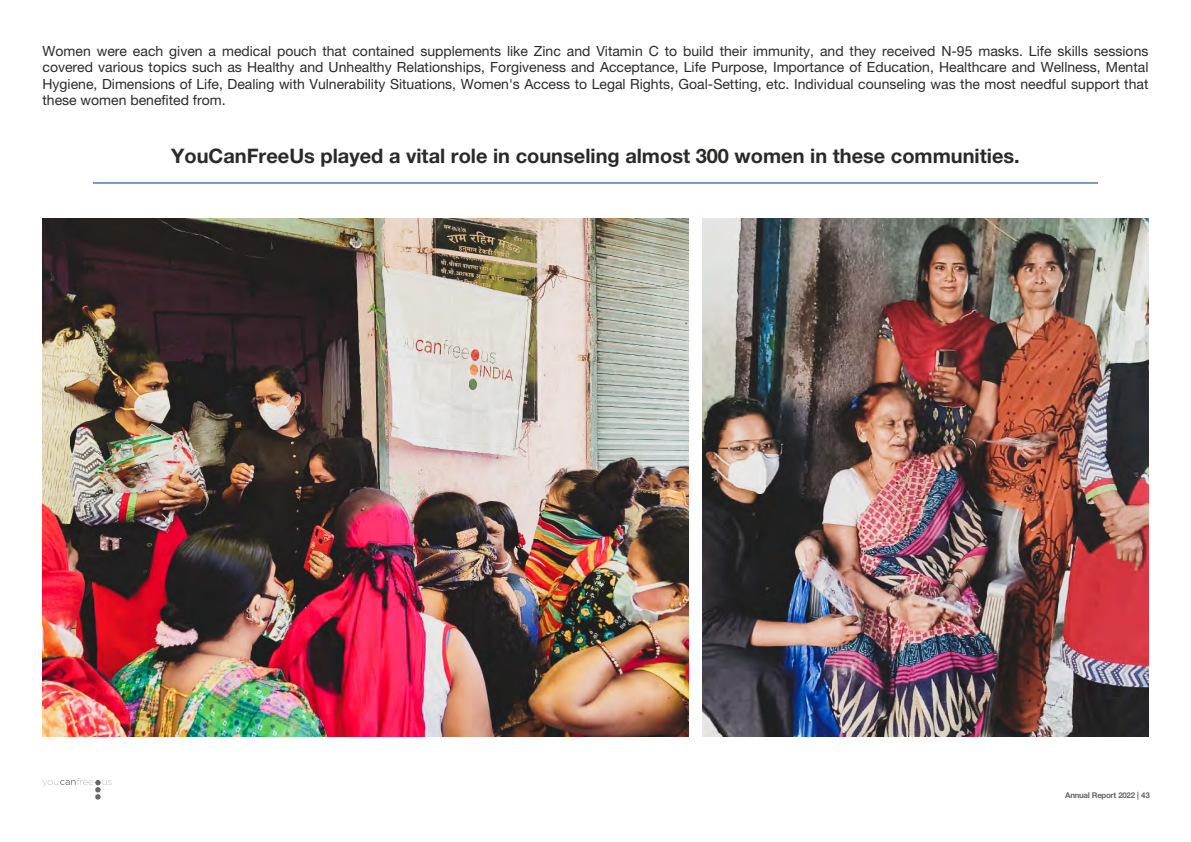
<style>
.page{position:relative;width:1191px;height:842px;background:#fff}
.page>*{position:absolute;margin:0;border:0;box-sizing:border-box;transform-origin:0 0}
.t1{font:700 20px "Helvetica Neue LT Pro";color:#2b2a29}
.t2{font:14px/16.3px "Helvetica Neue LT Pro";color:#2b2a29;text-align:justify}
.t3{font:700 7.9px "Helvetica Neue LT Pro";letter-spacing:-.04em;color:#666}
</style>
<div class="page">
<hr style="left:93px;top:183px;width:1005px;height:1px;background:#039">
<img style="left:43px;top:219px;width:645px;height:518px">
<img style="left:702px;top:219px;width:446px;height:518px">
<svg style="left:43px;top:778px;width:68px;height:21px"></svg>
<p class="t2" style="left:42px;top:45px;width:1107px">Women were each given a medical pouch that contained supplements like Zinc and Vitamin C to build their immunity, and they received N-95 masks. Life skills sessions covered various topics such as Healthy and Unhealthy Relationships, Forgiveness and Acceptance, Life Purpose, Importance of Education, Healthcare and Wellness, Mental Hygiene, Dimensions of Life, Dealing with Vulnerability Situations, Women's Access to Legal Rights, Goal-Setting, etc. Individual counseling was the most needful support that these women benefited from.</p>
<h1 class="t1" style="left:171px;top:149px;width:850px">YouCanFreeUs played a vital role in counseling almost 300 women in these communities.</h1>
<p class="t3" style="left:1065px;top:792px;width:86px">Annual Report 2022 | 43</p>
</div>
